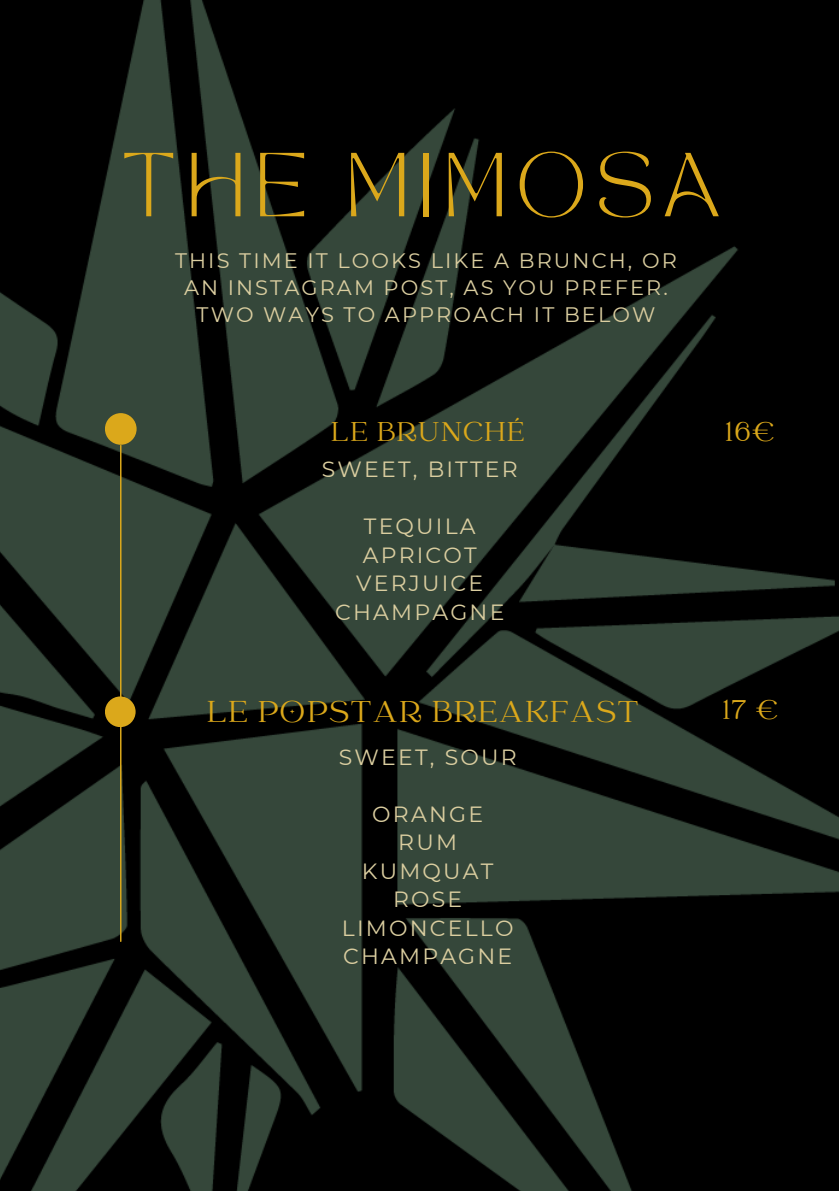
<style>
.page{position:relative;width:839px;height:1191px;background:#fff}
.page>*{position:absolute;margin:0;border:0;box-sizing:border-box;transform-origin:0 0}
.t1{font:63.4px "TAN MONCHERI Regular";letter-spacing:.15em;color:#dba81b}
.t2{font:33.4px "Catchy Mager";letter-spacing:.05em;color:#dba81b}
.t3{font:30px "Catchy Mager";letter-spacing:.05em;color:#dba81b}
.t4{font:22px "Montserrat";letter-spacing:.1em;color:#dbcea0}
.t5{font:21px/27px "Montserrat";letter-spacing:.1em;color:#dbcea0;text-align:center}
</style>
<div class="page">
<img style="left:0;top:0;width:838px;height:1191px">
<hr style="left:120px;top:446px;width:1px;height:495px;background:#dba81b">
<div style="left:105px;top:696px;width:31px;height:31px;background:#dba81b;border-radius:50%"></div>
<div style="left:105px;top:413px;width:32px;height:32px;background:#dba81b;border-radius:50%"></div>
<h1 class="t1" style="left:120px;top:152px;width:600px">THE MIMOSA</h1>
<h3 class="t5" style="left:175px;top:247px;width:503px">THIS TIME IT LOOKS LIKE A BRUNCH, OR<br>AN INSTAGRAM POST, AS YOU PREFER.<br>TWO WAYS TO APPROACH IT BELOW</h3>
<p class="t3" style="left:331px;top:417px;width:195px">LE BRUNCHÉ</p>
<p class="t4" style="left:322px;top:456px;width:197px">SWEET, BITTER</p>
<h3 class="t4" style="left:364px;top:513px;width:113px">TEQUILA</h3>
<p class="t4" style="left:362px;top:542px;width:116px">APRICOT</p>
<p class="t4" style="left:356px;top:570px;width:128px">VERJUICE</p>
<p class="t4" style="left:335px;top:599px;width:171px">CHAMPAGNE</p>
<p class="t2" style="left:207px;top:695px;width:432px">LE POPSTAR BREAKFAST</p>
<p class="t4" style="left:339px;top:743px;width:179px">SWEET, SOUR</p>
<p class="t4" style="left:372px;top:800px;width:112px">ORANGE</p>
<h2 class="t4" style="left:398px;top:829px;width:60px">RUM</h2>
<p class="t4" style="left:362px;top:857px;width:133px">KUMQUAT</p>
<p class="t4" style="left:393px;top:886px;width:71px">ROSE</p>
<p class="t4" style="left:342px;top:914px;width:173px">LIMONCELLO</p>
<p class="t4" style="left:343px;top:943px;width:171px">CHAMPAGNE</p>
<p class="t3" style="left:725px;top:417px;width:50px">16€</p>
<h3 class="t3" style="left:722px;top:695px;width:57px">17 €</h3>
</div>
